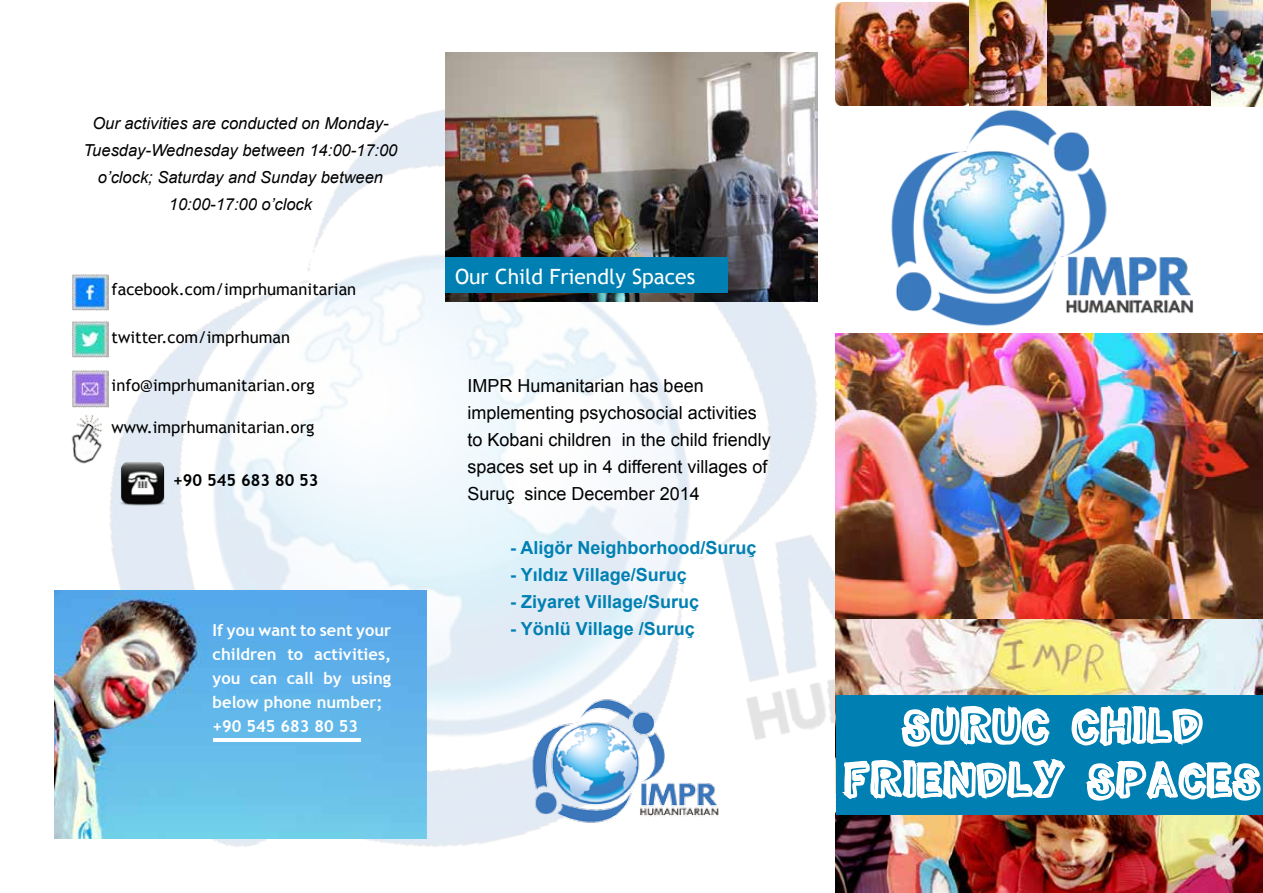
<style>
.page{position:relative;width:1263px;height:893px;background:#fff}
.page>*{position:absolute;margin:0;border:0;box-sizing:border-box;transform-origin:0 0}
.t1{font:21px "Trebuchet MS";color:#fff}
.t2{font:18px/27px "Arial";color:#000}
.t3{font:700 18px "Arial";color:#0080b2}
.t4{font:italic 16.5px/27px "Arial";color:#000;text-align:center}
.t5{font:16.5px "Trebuchet MS";color:#000}
.t6{font:700 16.5px/24px "Trebuchet MS";color:#fff}
.t7{font:700 16.5px "Trebuchet MS";color:#000}
</style>
<div class="page">
<img style="left:73px;top:2px;width:896px;height:891px">
<img style="left:54px;top:590px;width:373px;height:249px">
<div style="left:836px;top:103px;width:427px;height:230px;background:#fff"></div>
<img style="left:891px;top:101px;width:302px;height:225px">
<img style="left:836px;top:333px;width:427px;height:560px">
<img style="left:1047px;top:0;width:216px;height:107px">
<img style="left:836px;top:2px;width:132px;height:104px">
<img style="left:969px;top:0;width:80px;height:106px">
<img style="left:837px;top:639px;width:426px;height:196px">
<img style="left:445px;top:53px;width:373px;height:249px">
<div style="left:446px;top:257px;width:282px;height:36px;background:#0080b2"></div>
<img style="left:112px;top:453px;width:61px;height:62px">
<img style="left:71px;top:405px;width:51px;height:75px">
<img style="left:72px;top:274px;width:36px;height:37px">
<img style="left:72px;top:320px;width:36px;height:37px">
<img style="left:71px;top:370px;width:37px;height:37px">
<hr style="left:213px;top:739px;width:148px;height:3px;background:#fff">
<img style="left:530px;top:695px;width:203px;height:131px">
<p class="t4" style="left:83px;top:110px;width:315px">Our activities are conducted on Monday-Tuesday-Wednesday between 14:00-17:00 o’clock; Saturday and Sunday between 10:00-17:00 o’clock</p>
<p class="t5" style="left:112px;top:278px;width:246px">facebook.com/imprhumanitarian</p>
<p class="t5" style="left:112px;top:326px;width:180px">twitter.com/imprhuman</p>
<p class="t5" style="left:112px;top:375px;width:205px">info@imprhumanitarian.org</p>
<p class="t5" style="left:112px;top:417px;width:204px">www.imprhumanitarian.org</p>
<p class="t7" style="left:173px;top:470px;width:147px">+90 545 683 80 53</p>
<p class="t6" style="left:213px;top:618px;width:180px">If you want to sent your children to activities, you can call by using below phone number; +90 545 683 80 53</p>
<p class="t1" style="left:455px;top:263px;width:242px">Our Child Friendly Spaces</p>
<p class="t2" style="left:468px;top:372px;width:305px">IMPR Humanitarian has been implementing psychosocial activities to Kobani children in the child friendly spaces set up in 4 different villages of Suruç since December 2014</p>
<p class="t3" style="left:510px;top:535px;width:248px">- Aligör Neighborhood/Suruç</p>
<p class="t3" style="left:510px;top:562px;width:178px">- Yıldız Village/Suruç</p>
<p class="t3" style="left:510px;top:589px;width:191px">- Ziyaret Village/Suruç</p>
<p class="t3" style="left:510px;top:616px;width:186px">- Yönlü Village /Suruç</p>
</div>
